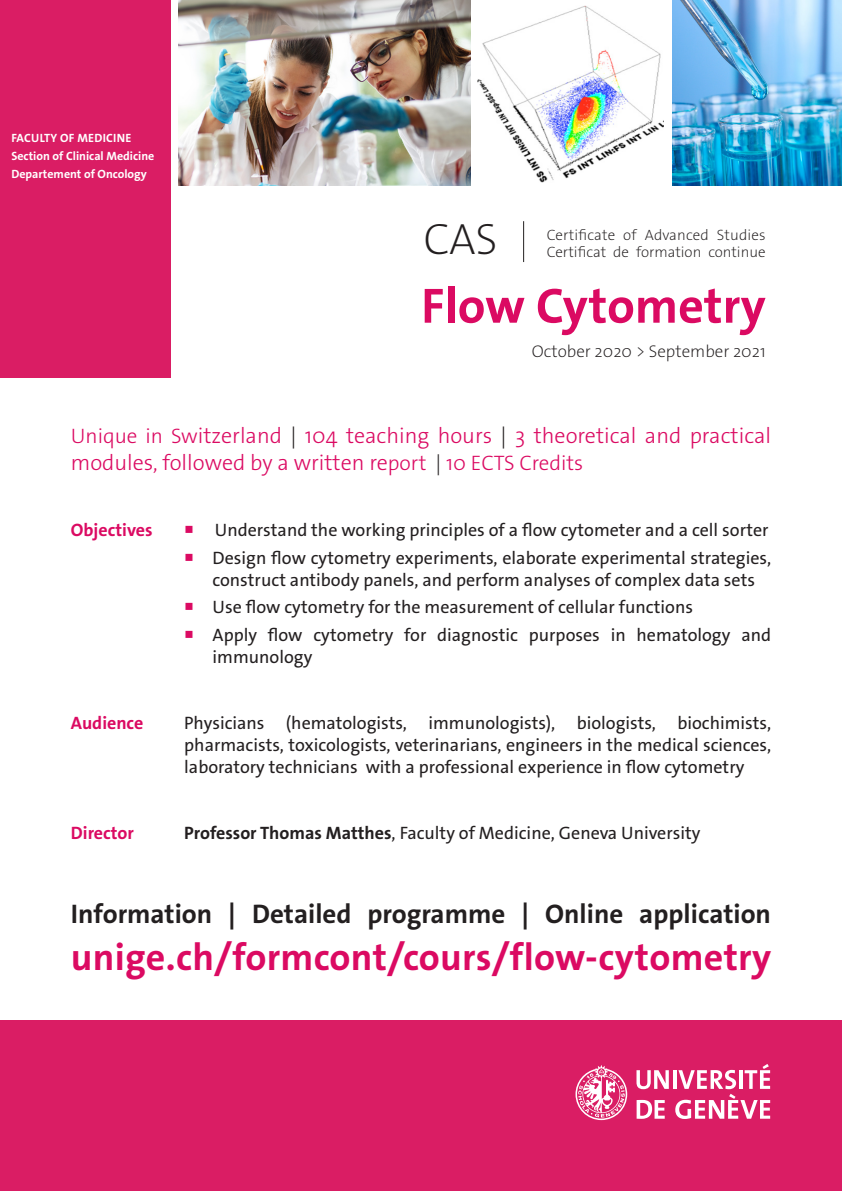
<style>
.page{position:relative;width:842px;height:1191px;background:#fff}
.page>*{position:absolute;margin:0;border:0;box-sizing:border-box;transform-origin:0 0}
.t1{font:700 50px "The Sans Os F";color:#db0a62}
.t2{font:200 44px "The Sans Os F";color:#231f20}
.texte{font:700 38px "The Sans Os F";letter-spacing:.01em;color:#db0a62}
.texte-2{font:700 27px "The Sans Os F";color:#231f20}
.texte-3{font:300 22px/27px "The Sans Os F";color:#db0a62}
.texte-4{font:18px/22px "The Sans Os F";color:#231f20}
.texte-5{font:700 18px "The Sans Os F";color:#db0a62}
.t3{font:200 17px "The Sans Os F";color:#231f20}
.t4{font:200 15px "The Sans Os F";color:#231f20}
.t5{font:700 12px "The Sans Os F";color:#fff}
.t6{font:700 12px "The Sans Os F";letter-spacing:.02em;color:#fff}
.s1{font-size:21px}
.s2{color:#231f20}
.s3{font-size:21px;color:#231f20}
.s4{color:#db0a62}
.s5{font-weight:700}
</style>
<div class="page">
<hr style="left:523px;top:221px;width:1px;height:41px;background:#231f20">
<div style="left:0;top:1020px;width:842px;height:171px;background:#da1d64"></div>
<div style="left:0;top:0;width:170px;height:377px;background:#da1d64"></div>
<svg style="left:575px;top:1065px;width:52px;height:55px"></svg>
<svg style="left:636px;top:1070px;width:33px;height:19px"></svg>
<hr style="left:673px;top:1070px;width:3px;height:18px;background:#fff">
<svg style="left:637px;top:1100px;width:28px;height:18px"></svg>
<svg style="left:675px;top:1064px;width:95px;height:55px"></svg>
<img style="left:673px;top:0;width:169px;height:186px">
<img style="left:179px;top:0;width:292px;height:186px">
<img style="left:478px;top:5px;width:185px;height:178px">
<p class="t6" style="left:11px;top:130px;width:122px">FACULTY OF MEDICINE</p>
<p class="t5" style="left:11px;top:148px;width:145px">Section of Clinical Medicine</p>
<p class="t5" style="left:11px;top:166px;width:137px">Departement of Oncology</p>
<p class="t2" style="left:423px;top:211px;width:76px">CAS</p>
<p class="t4" style="left:547px;top:225px;width:220px">Certificate of Advanced Studies</p>
<p class="t4" style="left:547px;top:242px;width:220px">Certificat de formation continue</p>
<p class="t1" style="left:421px;top:274px;width:346px">Flow Cytometry</p>
<p class="t3" style="left:532px;top:341px;width:235px">October 2020 &gt; September 2021</p>
<p class="texte-3" style="left:71px;top:422px;width:702px"><span class="s1">Unique in Sw</span>itzerland <span class="s2">|</span> 104 teaching hours <span class="s2">|</span> 3 theoretical and practical modules, followed by a written re<span class="s1">port</span> <span class="s3">|</span> <span class="s1">10 ECTS Credits</span></p>
<p class="texte-5" style="left:71px;top:518px;width:83px">Objectives</p>
<p class="texte-4" style="left:184px;top:519px;width:586px"><span class="s4">○</span> Understand the working principles of a flow cytometer and a cell sorter</p>
<p class="texte-4" style="left:213px;top:547px;width:560px;text-indent:-28px"><span class="s4">○</span> Design flow cytometry experiments, elaborate experimental strategies, construct antibody panels, and perform analyses of complex data sets</p>
<p class="texte-4" style="left:184px;top:596px;width:510px"><span class="s4">○</span> Use flow cytometry for the measurement of cellular functions</p>
<p class="texte-4" style="left:213px;top:624px;width:560px;text-indent:-28px"><span class="s4">○</span> Apply flow cytometry for diagnostic purposes in hematology and immunology</p>
<p class="texte-5" style="left:71px;top:711px;width:74px">Audience</p>
<p class="texte-4" style="left:184px;top:712px;width:588px;text-align:justify">Physicians (hematologists, immunologists), biologists, biochimists, pharmacists, toxicologists, veterinarians, engineers in the medical sciences, laboratory technicians with a professional experience in flow cytometry</p>
<p class="texte-5" style="left:71px;top:821px;width:65px">Director</p>
<p class="texte-4" style="left:184px;top:822px;width:518px"><span class="s5">Professor Thomas Matthes</span>, Faculty of Medicine, Geneva University</p>
<p class="texte-2" style="left:71px;top:896px;width:702px">Information | Detailed programme | Online application</p>
<p class="texte" style="left:71px;top:933px;width:702px">unige.ch/formcont/cours/flow-cytometry</p>
</div>
